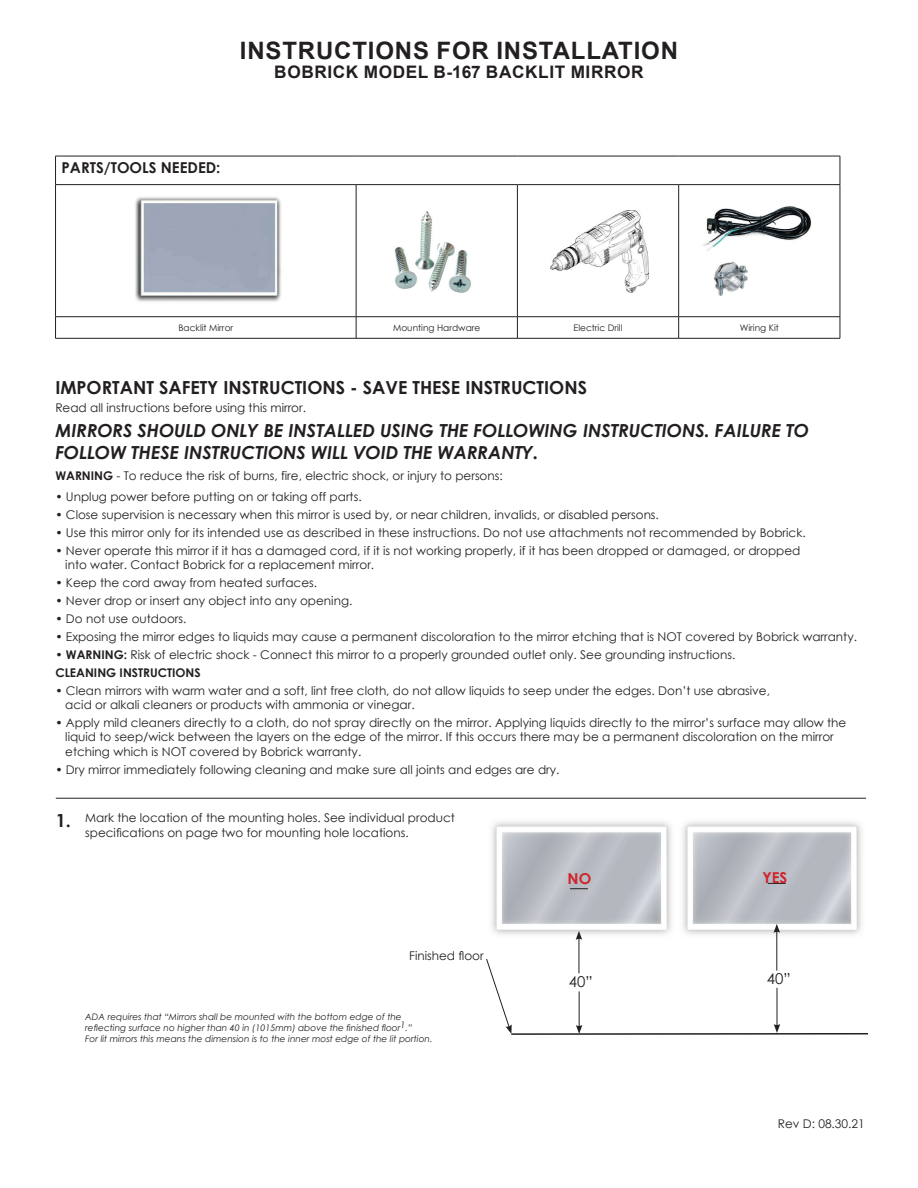
<style>
.page{position:relative;width:918px;height:1188px;background:#fff}
.page>*{position:absolute;margin:0;border:0;box-sizing:border-box;transform-origin:0 0}
.t1{font:700 24px "Arial";letter-spacing:.035em;color:#231f20}
.t2{font:italic 700 18px/21.6px "Century Gothic";color:#231f20}
.t3{font:700 18px "Century Gothic";color:#231f20}
.t4{font:700 17.25px "Arial";letter-spacing:.035em;color:#231f20}
.t5{font:700 15px "Century Gothic";color:#231f20}
.t6{font:15px "Century Gothic";color:#231f20}
.t7{font:700 15px "Century Gothic";color:#d1232a}
.t8{font:12px/14.4px "Century Gothic";color:#231f20}
.t9{font:italic 9px/10.8px "Century Gothic";color:#231f20}
.t10{font:9px "Century Gothic";color:#231f20}
.s1{font-weight:700}
</style>
<div class="page">
<hr style="left:56px;top:798px;width:810px;height:1px;background:#231f20">
<img style="left:491px;top:821px;width:371px;height:119px">
<hr style="left:511px;top:1033px;width:357px;height:2px;background:#231f20">
<svg style="left:570px;top:888px;width:18px;height:1px"></svg>
<hr style="left:579px;top:937px;width:1px;height:36px;background:#231f20">
<svg style="left:576px;top:931px;width:6px;height:9px"></svg>
<hr style="left:579px;top:991px;width:1px;height:36px;background:#231f20">
<svg style="left:576px;top:1025px;width:6px;height:9px"></svg>
<hr style="left:777px;top:930px;width:1px;height:41px;background:#231f20">
<svg style="left:774px;top:924px;width:6px;height:9px"></svg>
<hr style="left:777px;top:988px;width:1px;height:38px;background:#231f20">
<svg style="left:774px;top:1024px;width:6px;height:9px"></svg>
<svg style="left:768px;top:883px;width:18px;height:1px"></svg>
<svg style="left:486px;top:959px;width:26px;height:75px"></svg>
<hr style="left:55px;top:184px;width:301px;height:1px;background:#231f20">
<hr style="left:55px;top:316px;width:301px;height:1px;background:#231f20">
<hr style="left:356px;top:184px;width:161px;height:1px;background:#231f20">
<hr style="left:517px;top:184px;width:162px;height:1px;background:#231f20">
<hr style="left:679px;top:184px;width:161px;height:1px;background:#231f20">
<hr style="left:356px;top:316px;width:161px;height:1px;background:#231f20">
<hr style="left:517px;top:316px;width:162px;height:1px;background:#231f20">
<hr style="left:679px;top:316px;width:161px;height:1px;background:#231f20">
<hr style="left:55px;top:156px;width:301px;height:1px;background:#231f20">
<svg style="left:55px;top:156px;width:1px;height:28px"></svg>
<hr style="left:356px;top:156px;width:161px;height:1px;background:#231f20">
<hr style="left:517px;top:156px;width:162px;height:1px;background:#231f20">
<hr style="left:679px;top:156px;width:161px;height:1px;background:#231f20">
<svg style="left:840px;top:156px;width:1px;height:28px"></svg>
<hr style="left:55px;top:185px;width:1px;height:132px;background:#231f20">
<hr style="left:356px;top:185px;width:1px;height:132px;background:#231f20">
<hr style="left:517px;top:185px;width:1px;height:132px;background:#231f20">
<hr style="left:678px;top:185px;width:1px;height:132px;background:#231f20">
<hr style="left:840px;top:185px;width:1px;height:132px;background:#231f20">
<svg style="left:55px;top:317px;width:1px;height:21px"></svg>
<svg style="left:356px;top:317px;width:1px;height:21px"></svg>
<svg style="left:517px;top:317px;width:1px;height:21px"></svg>
<svg style="left:678px;top:317px;width:1px;height:21px"></svg>
<svg style="left:840px;top:317px;width:1px;height:21px"></svg>
<hr style="left:55px;top:338px;width:301px;height:1px;background:#231f20">
<hr style="left:356px;top:338px;width:161px;height:1px;background:#231f20">
<hr style="left:517px;top:338px;width:162px;height:1px;background:#231f20">
<hr style="left:679px;top:338px;width:161px;height:1px;background:#231f20">
<img style="left:551px;top:210px;width:98px;height:83px">
<img style="left:394px;top:211px;width:77px;height:82px">
<img style="left:703px;top:206px;width:109px;height:45px">
<img style="left:714px;top:261px;width:34px;height:35px">
<img style="left:135px;top:197px;width:147px;height:105px">
<h1 class="t1" style="left:240px;top:33px;width:440px">INSTRUCTIONS FOR INSTALLATION</h1>
<h3 class="t4" style="left:274px;top:60px;width:371px">BOBRICK MODEL B-167 BACKLIT MIRROR</h3>
<p class="t5" style="left:62px;top:156px;width:160px">PARTS/TOOLS NEEDED:</p>
<p class="t10" style="left:178px;top:321px;width:56px">Backlit Mirror</p>
<p class="t10" style="left:393px;top:321px;width:89px">Mounting Hardware</p>
<p class="t10" style="left:574px;top:321px;width:50px">Electric Drill</p>
<p class="t10" style="left:740px;top:321px;width:41px">Wiring Kit</p>
<h2 class="t3" style="left:55px;top:374px;width:533px">IMPORTANT SAFETY INSTRUCTIONS - SAVE THESE INSTRUCTIONS</h2>
<p class="t8" style="left:55px;top:400px;width:252px">Read all instructions before using this mirror.</p>
<h2 class="t2" style="left:55px;top:419px;width:755px">MIRRORS SHOULD ONLY BE INSTALLED USING THE FOLLOWING INSTRUCTIONS. FAILURE TO<br>FOLLOW THESE INSTRUCTIONS WILL VOID THE WARRANTY.</h2>
<p class="t8" style="left:55px;top:468px;width:449px"><span class="s1">WARNING</span> - To reduce the risk of burns, fire, electric shock, or injury to persons:</p>
<p class="t8" style="left:55px;top:489px;width:308px">• Unplug power before putting on or taking off parts.</p>
<p class="t8" style="left:55px;top:507px;width:605px">• Close supervision is necessary when this mirror is used by, or near children, invalids, or disabled persons.</p>
<p class="t8" style="left:55px;top:525px;width:752px">• Use this mirror only for its intended use as described in these instructions. Do not use attachments not recommended by Bobrick.</p>
<p class="t8" style="left:65px;top:543px;width:737px;text-indent:-10px">• Never operate this mirror if it has a damaged cord, if it is not working properly, if it has been dropped or damaged, or dropped into water. Contact Bobrick for a replacement mirror.</p>
<p class="t8" style="left:55px;top:575px;width:263px">• Keep the cord away from heated surfaces.</p>
<p class="t8" style="left:55px;top:593px;width:299px">• Never drop or insert any object into any opening.</p>
<p class="t8" style="left:55px;top:611px;width:133px">• Do not use outdoors.</p>
<p class="t8" style="left:55px;top:629px;width:803px">• Exposing the mirror edges to liquids may cause a permanent discoloration to the mirror etching that is NOT covered by Bobrick warranty.</p>
<p class="t8" style="left:55px;top:645px;width:682px;line-height:17.9px">• <span class="s1">WARNING:</span> Risk of electric shock - Connect this mirror to a properly grounded outlet only. See grounding instructions.<br><span class="s1">CLEANING INSTRUCTIONS</span></p>
<p class="t8" style="left:65px;top:683px;width:706px;text-indent:-10px">• Clean mirrors with warm water and a soft, lint free cloth, do not allow liquids to seep under the edges. Don’t use abrasive, acid or alkali cleaners or products with ammonia or vinegar.</p>
<p class="t8" style="left:65px;top:715px;width:783px;text-indent:-10px">• Apply mild cleaners directly to a cloth, do not spray directly on the mirror. Applying liquids directly to the mirror’s surface may allow the liquid to seep/wick between the layers on the edge of the mirror. If this occurs there may be a permanent discoloration on the mirror etching which is NOT covered by Bobrick warranty.</p>
<p class="t8" style="left:55px;top:762px;width:506px">• Dry mirror immediately following cleaning and make sure all joints and edges are dry.</p>
<p class="t8" style="left:85px;top:810px;width:371px">Mark the location of the mounting holes. See individual product specifications on page two for mounting hole locations.</p>
<h2 class="t3" style="left:56px;top:806px;width:17px">1.</h2>
<p class="t8" style="left:409px;top:948px;width:76px">Finished floor</p>
<p class="t9" style="left:85px;top:1011px;width:349px">ADA requires that “Mirrors shall be mounted with the bottom edge of the reflecting surface no higher than 40 in (1015mm) above the finished floor1.”<br>For lit mirrors this means the dimension is to the inner most edge of the lit portion.</p>
<p class="t7" style="left:568px;top:867px;width:25px">NO</p>
<p class="t6" style="left:569px;top:971px;width:25px">40”</p>
<p class="t7" style="left:762px;top:866px;width:26px">YES</p>
<p class="t6" style="left:767px;top:968px;width:25px">40”</p>
<p class="t8" style="left:778px;top:1116px;width:89px">Rev D: 08.30.21</p>
</div>
